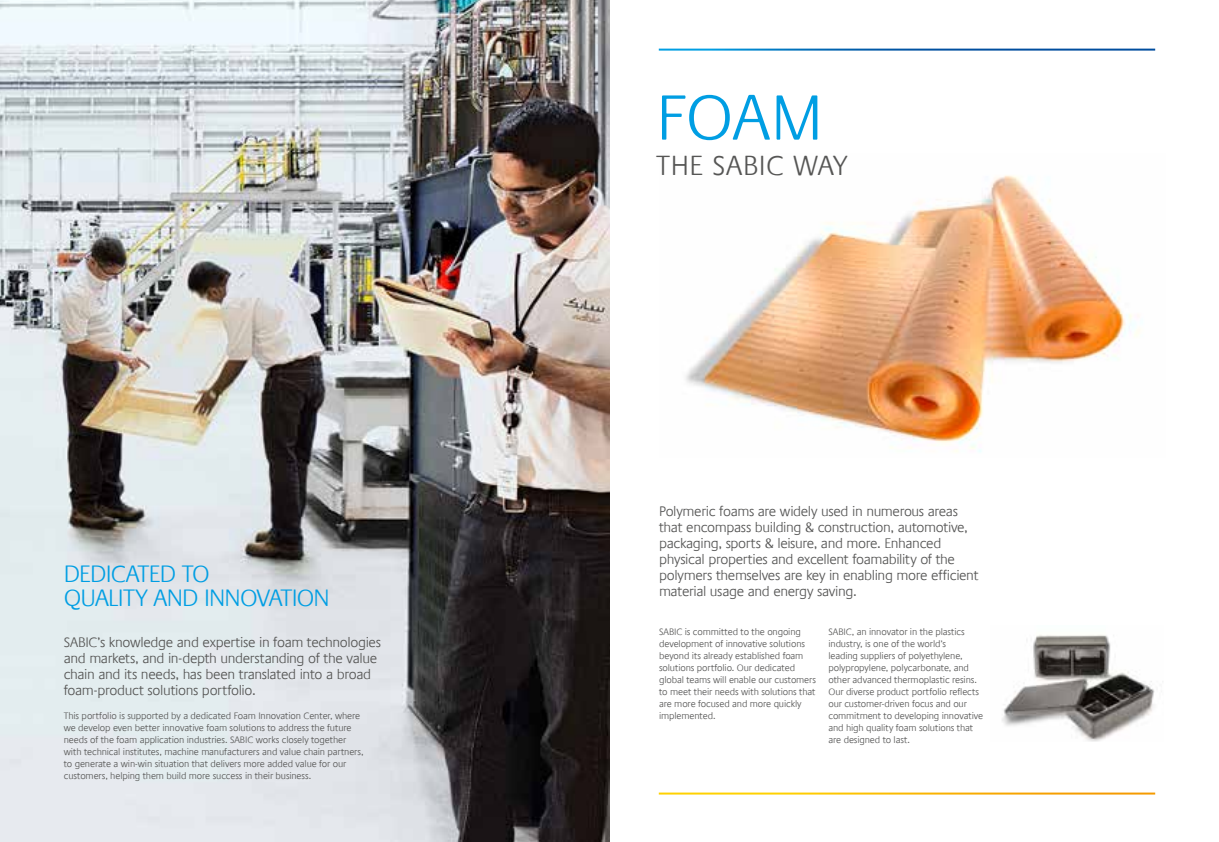
<style>
.page{position:relative;width:1219px;height:842px;background:#fff}
.page>*{position:absolute;margin:0;border:0;box-sizing:border-box;transform-origin:0 0}
.t1{font:300 65px "Praxis Com";color:#009ee3}
.t2{font:300 28px "Praxis Com";letter-spacing:.015em;color:#565655}
.t3{font:300 24px/24px "Praxis Com";letter-spacing:-.035em;color:#009ee3}
.t4{font:300 14px/16px "Praxis Com";letter-spacing:-.025em;color:#565655}
.t5{font:300 9.5px/12px "Praxis Com";letter-spacing:-.015em;color:#565655}
</style>
<div class="page">
<img style="left:0;top:0;width:609px;height:842px">
<img style="left:686px;top:175px;width:454px;height:277px">
<img style="left:1002px;top:635px;width:153px;height:106px">
<h3 class="t3" style="left:64px;top:562px;width:268px">DEDICATED TO<br>QUALITY AND INNOVATION</h3>
<h3 class="t4" style="left:64px;top:634px;width:319px">SABIC’s knowledge and expertise in foam technologies and markets, and in-depth understanding of the value chain and its needs, has been translated into a broad foam-product solutions portfolio.</h3>
<p class="t5" style="left:64px;top:710px;width:301px">This portfolio is supported by a dedicated Foam Innovation Center, where we develop even better innovative foam solutions to address the future needs of the foam application industries. SABIC works closely together with technical institutes, machine manufacturers and value chain partners, to generate a win-win situation that delivers more added value for our customers, helping them build more success in their business.</p>
<h1 class="t1" style="left:656px;top:80px;width:168px">FOAM</h1>
<h2 class="t2" style="left:656px;top:149px;width:193px">THE SABIC WAY</h2>
<p class="t4" style="left:659px;top:503px;width:321px">Polymeric foams are widely used in numerous areas that encompass building &amp; construction, automotive, packaging, sports &amp; leisure, and more. Enhanced physical properties and excellent foamability of the polymers themselves are key in enabling more efficient material usage and energy saving.</p>
<p class="t5" style="left:659px;top:626px;width:158px">SABIC is committed to the ongoing development of innovative solutions beyond its already established foam solutions portfolio. Our dedicated global teams will enable our customers to meet their needs with solutions that are more focused and more quickly implemented.</p>
<p class="t5" style="left:828px;top:626px;width:156px">SABIC, an innovator in the plastics industry, is one of the world’s<br>leading suppliers of polyethylene, polypropylene, polycarbonate, and other advanced thermoplastic resins.<br>Our diverse product portfolio reflects our customer-driven focus and our commitment to developing innovative and high quality foam solutions that are designed to last.</p>
</div>
